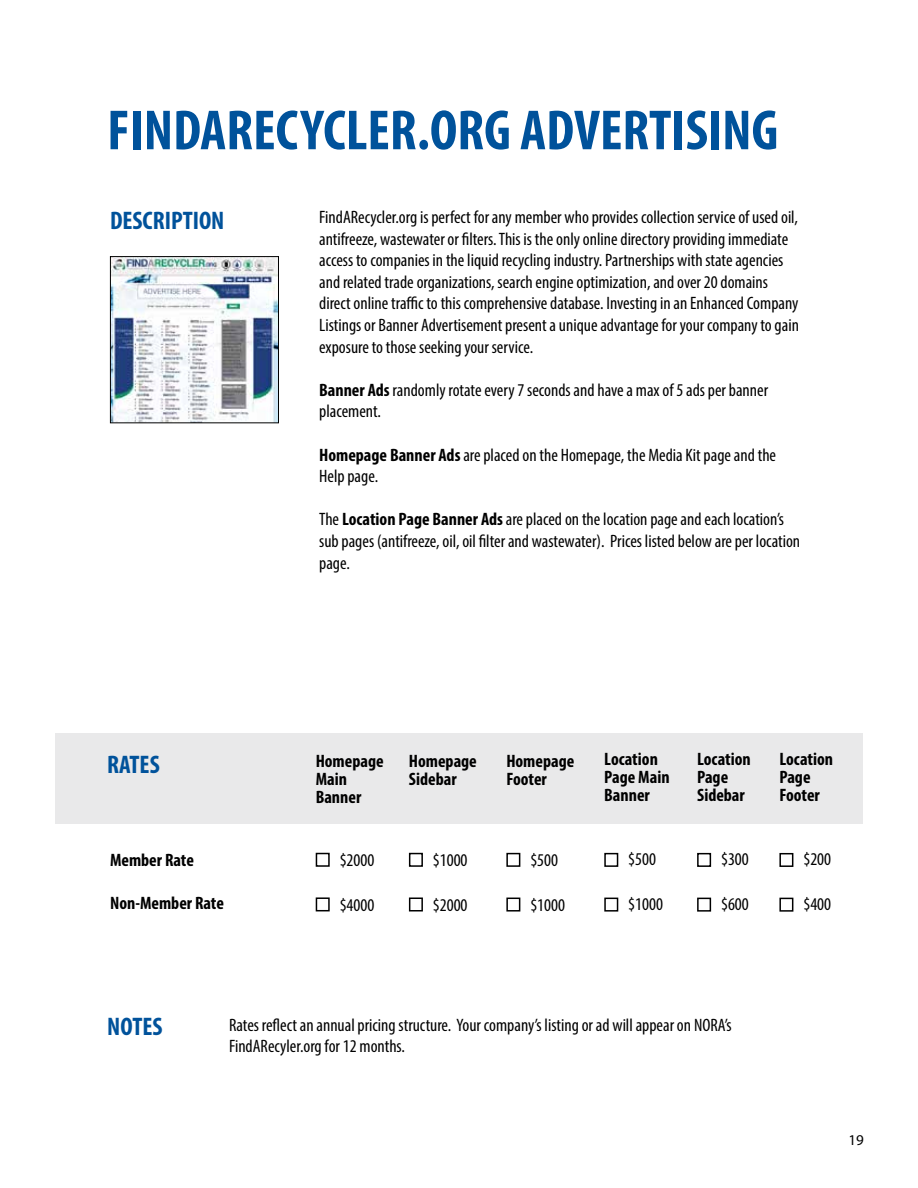
<style>
.page{position:relative;width:918px;height:1188px;background:#fff}
.page>*{position:absolute;margin:0;border:0;box-sizing:border-box;transform-origin:0 0}
.t1{font:700 condensed 57px "Myriad Pro";color:#00529b}
.t2{font:700 condensed 25.5px "Myriad Pro";color:#00529b}
.t3{font:condensed 18px/21.6px "Myriad Pro";color:#000}
.t4{font:700 condensed 18px/18px "Myriad Pro";color:#000}
.t5{font:15px "Myriad Pro";color:#000}
.s1{font-weight:700}
</style>
<div class="page">
<div style="left:55px;top:733px;width:807px;height:91px;background:#e9e9ea"></div>
<img style="left:112px;top:258px;width:165px;height:163px">
<div style="left:110px;top:256px;width:169px;height:167px;border:1px solid #000"></div>
<div style="left:316px;top:853px;width:14px;height:14px;border:2px solid #000"></div>
<div style="left:316px;top:897px;width:14px;height:14px;border:2px solid #000"></div>
<div style="left:409px;top:853px;width:14px;height:14px;border:2px solid #000"></div>
<div style="left:409px;top:898px;width:14px;height:14px;border:2px solid #000"></div>
<div style="left:506px;top:853px;width:14px;height:14px;border:2px solid #000"></div>
<div style="left:506px;top:898px;width:14px;height:14px;border:2px solid #000"></div>
<div style="left:604px;top:853px;width:14px;height:14px;border:2px solid #000"></div>
<div style="left:604px;top:898px;width:14px;height:14px;border:2px solid #000"></div>
<div style="left:697px;top:853px;width:14px;height:14px;border:2px solid #000"></div>
<div style="left:697px;top:898px;width:14px;height:14px;border:2px solid #000"></div>
<div style="left:779px;top:853px;width:14px;height:14px;border:2px solid #000"></div>
<div style="left:779px;top:898px;width:14px;height:14px;border:2px solid #000"></div>
<h1 class="t1" style="left:107px;top:95px;width:673px">FINDARECYCLER.ORG ADVERTISING</h1>
<h2 class="t2" style="left:110px;top:204px;width:116px">DESCRIPTION</h2>
<p class="t3" style="left:319px;top:206px;width:481px">FindARecycler.org is perfect for any member who provides collection service of used oil, antifreeze, wastewater or filters. This is the only online directory providing immediate access to companies in the liquid recycling industry. Partnerships with state agencies and related trade organizations, search engine optimization, and over 20 domains direct online traffic to this comprehensive database. Investing in an Enhanced Company Listings or Banner Advertisement present a unique advantage for your company to gain exposure to those seeking your service.</p>
<p class="t3" style="left:319px;top:379px;width:451px"><span class="s1">Banner Ads</span> randomly rotate every 7 seconds and have a max of 5 ads per banner placement.</p>
<p class="t3" style="left:319px;top:444px;width:458px"><span class="s1">Homepage Banner Ads</span> are placed on the Homepage, the Media Kit page and the<br>Help page.</p>
<p class="t3" style="left:319px;top:508px;width:483px">The <span class="s1">Location Page Banner Ads</span> are placed on the location page and each location’s sub pages (antifreeze, oil, oil filter and wastewater). Prices listed below are per location page.</p>
<h2 class="t2" style="left:107px;top:749px;width:54px">RATES</h2>
<p class="t4" style="left:110px;top:851px;width:85px">Member Rate</p>
<p class="t4" style="left:110px;top:894px;width:115px">Non-Member Rate</p>
<p class="t4" style="left:316px;top:752px;width:69px">Homepage<br>Main<br>Banner</p>
<p class="t4" style="left:409px;top:752px;width:69px">Homepage<br>Sidebar</p>
<p class="t3" style="left:340px;top:849px;width:36px">$2000</p>
<p class="t3" style="left:340px;top:894px;width:36px">$4000</p>
<p class="t3" style="left:433px;top:849px;width:36px">$1000</p>
<p class="t3" style="left:433px;top:894px;width:36px">$2000</p>
<p class="t4" style="left:506px;top:752px;width:69px">Homepage<br>Footer</p>
<p class="t3" style="left:530px;top:849px;width:29px">$500</p>
<p class="t3" style="left:530px;top:894px;width:36px">$1000</p>
<p class="t4" style="left:604px;top:750px;width:67px">Location<br>Page Main<br>Banner</p>
<p class="t3" style="left:628px;top:848px;width:29px">$500</p>
<p class="t3" style="left:628px;top:893px;width:36px">$1000</p>
<p class="t4" style="left:697px;top:750px;width:55px">Location<br>Page<br>Sidebar</p>
<p class="t3" style="left:721px;top:848px;width:29px">$300</p>
<p class="t3" style="left:721px;top:893px;width:29px">$600</p>
<p class="t4" style="left:779px;top:750px;width:55px">Location<br>Page<br>Footer</p>
<p class="t3" style="left:803px;top:848px;width:29px">$200</p>
<p class="t3" style="left:803px;top:893px;width:29px">$400</p>
<h2 class="t2" style="left:107px;top:1010px;width:57px">NOTES</h2>
<p class="t3" style="left:229px;top:1014px;width:504px">Rates reflect an annual pricing structure. Your company’s listing or ad will appear on NORA’s<br>FindARecyler.org for 12 months.</p>
<p class="t5" style="left:849px;top:1131px;width:17px">19</p>
</div>
